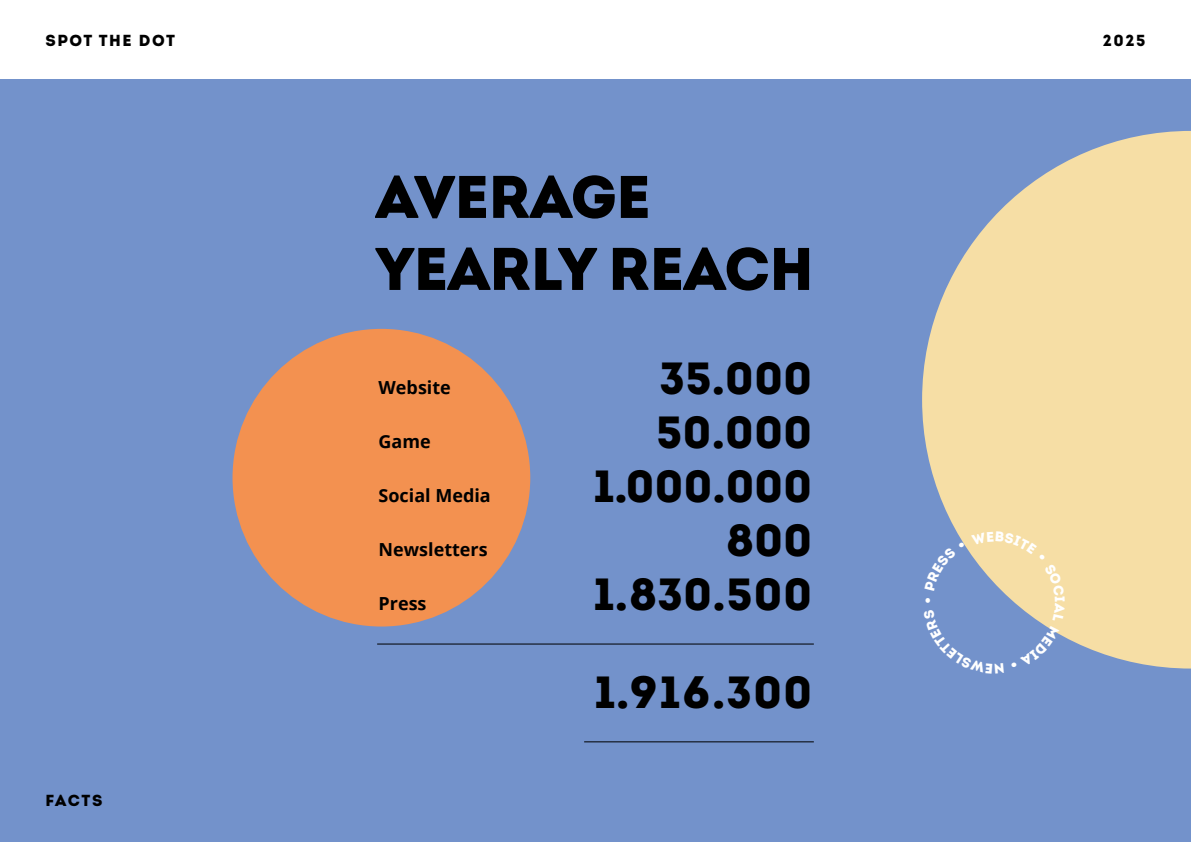
<style>
.page{position:relative;width:1191px;height:842px;background:#fff}
.page>*{position:absolute;margin:0;border:0;box-sizing:border-box;transform-origin:0 0}
.t1{font:60px/72px "Intro Black Caps";letter-spacing:-.005em;color:#000}
.t2{font:45px "Intro Black Caps";color:#000}
.t3{font:45px/98px "Intro Black Caps";letter-spacing:.02em;color:#000}
.t4{font:700 18px "Open Sans";color:#000}
.t5{font:16px "Intro Black Caps";letter-spacing:.1em;color:#000}
</style>
<div class="page">
<div style="left:0;top:79px;width:1191px;height:763px;background:#7392cb"></div>
<div style="left:232px;top:329px;width:298px;height:297px;background:#f39150;border-radius:50%"></div>
<svg style="left:922px;top:131px;width:269px;height:537px;background:#e2d2aa"></svg>
<hr style="left:377px;top:643px;width:437px;height:1px;background:#000">
<hr style="left:584px;top:741px;width:230px;height:1px;background:#000">
<svg style="left:923px;top:532px;width:142px;height:136px"></svg>
<p class="t5" style="left:45px;top:30px;width:131px">SPOT THE DOT</p>
<p class="t5" style="left:1102px;top:30px;width:44px">2025</p>
<h1 class="t1" style="left:376px;top:160px;width:439px">AVERAGE<br>YEARLY REACH</h1>
<p class="t5" style="left:45px;top:790px;width:59px">FACTS</p>
<p class="t4" style="left:378px;top:375px;width:74px">Website</p>
<p class="t4" style="left:378px;top:429px;width:54px">Game</p>
<p class="t4" style="left:378px;top:483px;width:114px">Social Media</p>
<p class="t4" style="left:378px;top:537px;width:111px">Newsletters</p>
<p class="t4" style="left:378px;top:591px;width:50px">Press</p>
<h2 class="t2" style="left:659px;top:348px;width:155px">35.000</h2>
<h2 class="t2" style="left:656px;top:402px;width:158px">50.000</h2>
<h2 class="t2" style="left:593px;top:456px;width:221px">1.000.000</h2>
<h2 class="t2" style="left:726px;top:510px;width:88px">800</h2>
<h2 class="t3" style="left:593px;top:544px;width:221px">1.830.500<br>1.916.300</h2>
</div>
